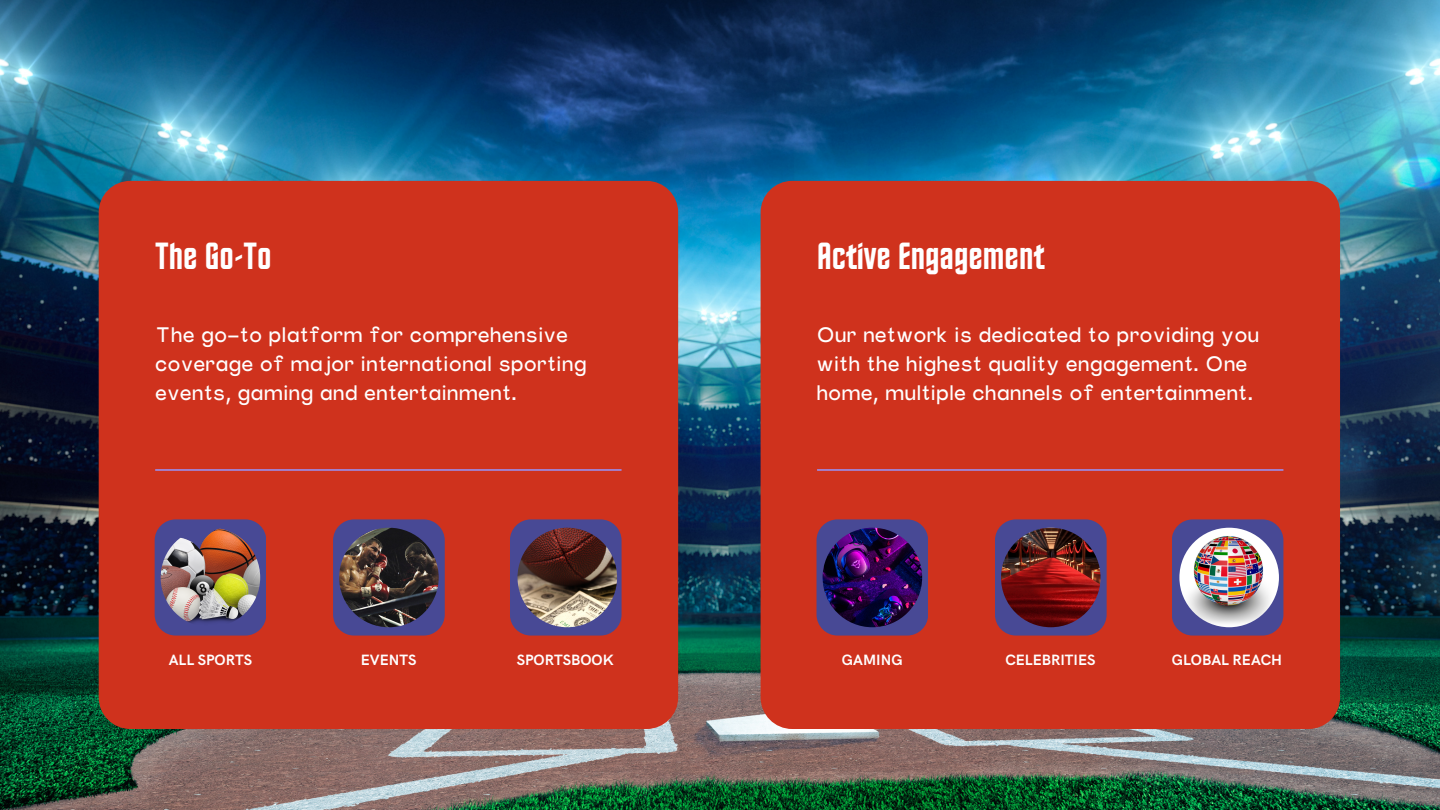
<style>
.page{position:relative;width:1440px;height:810px;background:#fff}
.page>*{position:absolute;margin:0;border:0;box-sizing:border-box;transform-origin:0 0}
.t1{font:38px "Horta";color:#fff}
.t2{font:21px/29.2px "Stavok Grotesque";color:#fff}
.t3{font:700 15px "HK Grotesk";color:#fff}
</style>
<div class="page">
<img style="left:0;top:0;width:1440px;height:810px">
<div style="left:99px;top:181px;width:579px;height:548px;background:#cf321d;border-radius:32px"></div>
<div style="left:761px;top:181px;width:579px;height:548px;background:#cf321d;border-radius:32px"></div>
<div style="left:155px;top:519px;width:111px;height:116px;background:#484995;border-radius:21px"></div>
<div style="left:817px;top:519px;width:111px;height:116px;background:#484995;border-radius:21px"></div>
<div style="left:333px;top:519px;width:112px;height:116px;background:#484995;border-radius:21px"></div>
<div style="left:995px;top:519px;width:112px;height:116px;background:#484995;border-radius:21px"></div>
<div style="left:510px;top:519px;width:112px;height:116px;background:#484995;border-radius:21px"></div>
<div style="left:1172px;top:519px;width:111px;height:116px;background:#484995;border-radius:21px"></div>
<hr style="left:155px;top:469px;width:467px;height:2px;background:#9695ff">
<hr style="left:817px;top:469px;width:466px;height:2px;background:#9695ff">
<img style="left:161px;top:528px;width:99px;height:99px;border-radius:50%">
<img style="left:339px;top:528px;width:100px;height:99px;border-radius:50%">
<img style="left:518px;top:528px;width:99px;height:99px;border-radius:50%">
<img style="left:823px;top:528px;width:99px;height:99px;border-radius:50%">
<img style="left:1001px;top:528px;width:100px;height:99px;border-radius:50%">
<img style="left:1179px;top:528px;width:100px;height:99px;border-radius:50%">
<h2 class="t1" style="left:155px;top:240px;width:118px">The Go-To</h2>
<p class="t1" style="left:817px;top:240px;width:229px">Active Engagement</p>
<p class="t2" style="left:155px;top:319px;width:433px">The go-to platform for comprehensive coverage of major international sporting events, gaming and entertainment.</p>
<p class="t2" style="left:816px;top:319px;width:445px">Our network is dedicated to providing you with the highest quality engagement. One home, multiple channels of entertainment.</p>
<p class="t3" style="left:169px;top:652px;width:85px">ALL SPORTS</p>
<p class="t3" style="left:361px;top:652px;width:57px">EVENTS</p>
<h1 class="t3" style="left:517px;top:652px;width:98px">SPORTSBOOK</h1>
<h1 class="t3" style="left:842px;top:652px;width:62px">GAMING</h1>
<p class="t3" style="left:1005px;top:652px;width:92px">CELEBRITIES</p>
<h2 class="t3" style="left:1172px;top:652px;width:112px">GLOBAL REACH</h2>
</div>
